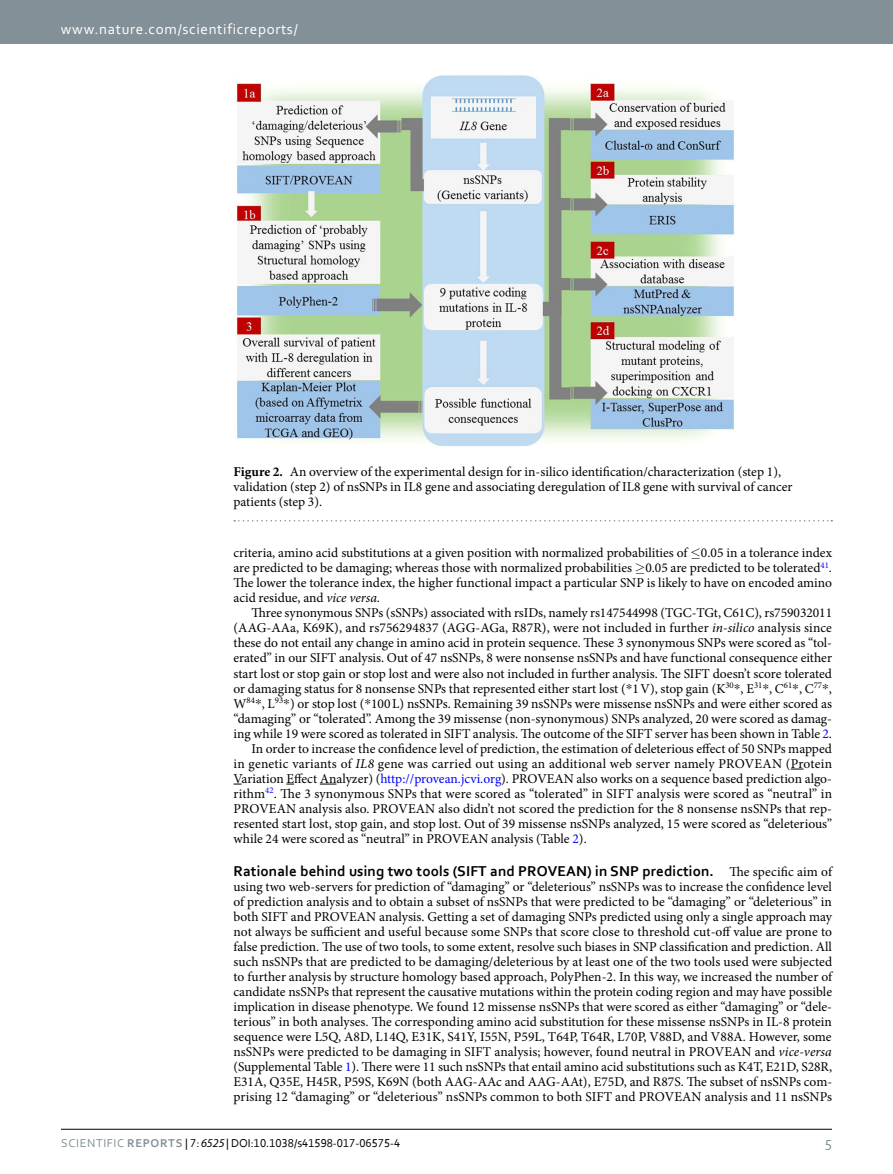
<style>
.page{position:relative;width:893px;height:1174px;background:#fff}
.page>*{position:absolute;margin:0;border:0;box-sizing:border-box;transform-origin:0 0}
.t1{font:700 15px "Corbel";letter-spacing:.01em;color:#000}
.t2{font:15px "Corbel 2";letter-spacing:.045em;color:#fff}
.t3{font:15px "Corbel 2";color:#839097}
.t4{font:13.5px/15px "Minion Pro";color:#000;text-align:justify}
.t5{font:12px "Corbel";color:#000}
.s1{font-weight:700}
.s2{font-style:italic}
.s3{font-family:"STIX General"}
.s4{color:#00f}
.s5{font-family:"Minion Pro";font-weight:400;font-size:13.5px}
.s6{font-family:"Corbel 2";color:#839097}
.s7{font-family:"Corbel Bold 2";color:#839097}
.s8{font-family:"Myriad Pro";font-style:italic}
</style>
<div class="page">
<div style="left:0;top:0;width:893px;height:43px;background:#839097"></div>
<hr style="left:61px;top:1129px;width:771px;height:1px;background:#000">
<svg style="left:791px;top:768px;width:12px;height:1px"></svg>
<svg style="left:320px;top:783px;width:16px;height:1px"></svg>
<img style="left:233px;top:75px;width:502px;height:372px">
<svg style="left:234px;top:520px;width:598px;height:1px"></svg>
<p class="t2" style="left:61px;top:19px;width:238px">www.nature.com/scientificreports/</p>
<p class="t4" style="left:233px;top:464px;width:560px;text-align:left"><span class="s1">Figure 2.</span> An overview of the experimental design for in-silico identification/characterization (step 1), validation (step 2) of nsSNPs in IL8 gene and associating deregulation of IL8 gene with survival of cancer patients (step 3).</p>
<p class="t4" style="left:233px;top:546px;width:600px">criteria, amino acid substitutions at a given position with normalized probabilities of ≤0.05 in a tolerance index are predicted to be damaging; whereas those with normalized probabilities ≥0.05 are predicted to be tolerated<sup>41</sup>.<br>The lower the tolerance index, the higher functional impact a particular SNP is likely to have on encoded amino acid residue, and <span class="s2">vice versa</span>.</p>
<p class="t4" style="left:251px;top:605px;width:582px">Three synonymous SNPs (sSNPs) associated with rsIDs, namely rs147544998 (TGC-TGt, C61C), rs759032011</p>
<p class="t4" style="left:233px;top:620px;width:600px">(AAG-AAa, K69K), and rs756294837 (AGG-AGa, R87R), were not included in further <span class="s2">in-silico</span> analysis since</p>
<p class="t4" style="left:233px;top:635px;width:600px">these do not entail any change in amino acid in protein sequence. These 3 synonymous SNPs were scored as “tol-</p>
<p class="t4" style="left:233px;top:650px;width:600px">erated” in our SIFT analysis. Out of 47 nsSNPs, 8 were nonsense nsSNPs and have functional consequence either</p>
<p class="t4" style="left:233px;top:665px;width:600px">start lost or stop gain or stop lost and were also not included in further analysis. The SIFT doesn’t score tolerated</p>
<p class="t4" style="left:233px;top:680px;width:600px">or damaging status for 8 nonsense SNPs that represented either start lost (<span class="s3">*</span>1V), stop gain (K<sup>30</sup><span class="s3">*</span>, E<sup>31</sup><span class="s3">*</span>, C<sup>61</sup><span class="s3">*</span>, C<sup>77</sup><span class="s3">*</span>,</p>
<p class="t4" style="left:233px;top:696px;width:600px">W<sup>84</sup><span class="s3">*</span>, L<sup>93</sup><span class="s3">*</span>) or stop lost (<span class="s3">*</span>100L) nsSNPs. Remaining 39 nsSNPs were missense nsSNPs and were either scored as</p>
<p class="t4" style="left:233px;top:711px;width:600px">“damaging” or “tolerated”. Among the 39 missense (non-synonymous) SNPs analyzed, 20 were scored as damag-</p>
<p class="t4" style="left:233px;top:726px;width:600px">ing while 19 were scored as tolerated in SIFT analysis. The outcome of the SIFT server has been shown in Table <span class="s4">2</span>.</p>
<p class="t4" style="left:251px;top:740px;width:582px">In order to increase the confidence level of prediction, the estimation of deleterious effect of 50 SNPs mapped</p>
<p class="t4" style="left:233px;top:755px;width:600px">in genetic variants of <span class="s2">IL8</span> gene was carried out using an additional web server namely PROVEAN (Protein</p>
<p class="t4" style="left:233px;top:770px;width:600px">Variation Effect Analyzer) (<span class="s4">http://provean.jcvi.org</span>). PROVEAN also works on a sequence based prediction algo-</p>
<p class="t4" style="left:233px;top:786px;width:600px">rithm<sup>42</sup>. The 3 synonymous SNPs that were scored as “tolerated” in SIFT analysis were scored as “neutral” in</p>
<p class="t4" style="left:233px;top:801px;width:600px">PROVEAN analysis also. PROVEAN also didn’t not scored the prediction for the 8 nonsense nsSNPs that rep-</p>
<p class="t4" style="left:233px;top:816px;width:600px">resented start lost, stop gain, and stop lost. Out of 39 missense nsSNPs analyzed, 15 were scored as “deleterious”</p>
<p class="t4" style="left:233px;top:830px;width:355px">while 24 were scored as “neutral” in PROVEAN analysis (Table <span class="s4">2</span>).</p>
<p class="t1" style="left:233px;top:861px;width:600px">Rationale behind using two tools (SIFT and PROVEAN) in SNP prediction. <span class="s5">The specific aim of</span></p>
<p class="t4" style="left:233px;top:879px;width:600px">using two web-servers for prediction of “damaging” or “deleterious” nsSNPs was to increase the confidence level of prediction analysis and to obtain a subset of nsSNPs that were predicted to be “damaging” or “deleterious” in both SIFT and PROVEAN analysis. Getting a set of damaging SNPs predicted using only a single approach may not always be sufficient and useful because some SNPs that score close to threshold cut-off value are prone to false prediction. The use of two tools, to some extent, resolve such biases in SNP classification and prediction. All such nsSNPs that are predicted to be damaging/deleterious by at least one of the two tools used were subjected to further analysis by structure homology based approach, PolyPhen-2. In this way, we increased the number of candidate nsSNPs that represent the causative mutations within the protein coding region and may have possible implication in disease phenotype. We found 12 missense nsSNPs that were scored as either “damaging” or “dele&shy;terious” in both analyses. The corresponding amino acid substitution for these missense nsSNPs in IL-8 protein sequence were L5Q, A8D, L14Q, E31K, S41Y, I55N, P59L, T64P, T64R, L70P, V88D, and V88A. However, some nsSNPs were predicted to be damaging in SIFT analysis; however, found neutral in PROVEAN and <span class="s2">vice-versa </span>(Supplemental Table <span class="s4">1</span>). There were 11 such nsSNPs that entail amino acid substitutions such as K4T, E21D, S28R, E31A, Q35E, H45R, P59S, K69N (both AAG-AAc and AAG-AAt), E75D, and R87S. The subset of nsSNPs com&shy;prising 12 “damaging” or “deleterious” nsSNPs common to both SIFT and PROVEAN analysis and 11 nsSNPs</p>
<p class="t5" style="left:61px;top:1135px;width:341px"><span class="s6">Scientific</span> <span class="s7">REPORTS</span> | 7: <span class="s8">6525</span> | DOI:10.1038/s41598-017-06575-4</p>
<p class="t3" style="left:825px;top:1132px;width:9px">5</p>
</div>
